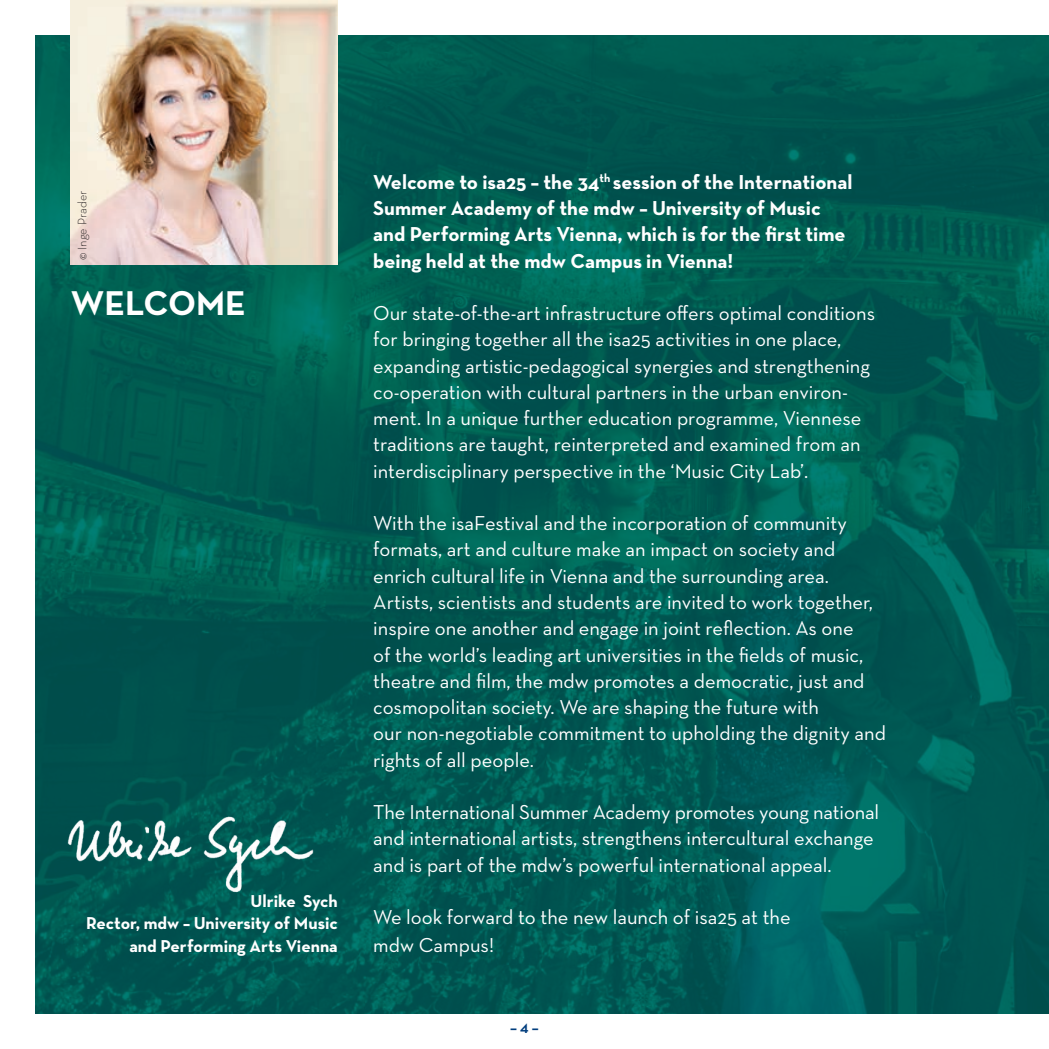
<style>
.page{position:relative;width:1049px;height:1049px;background:#fff}
.page>*{position:absolute;margin:0;border:0;box-sizing:border-box;transform-origin:0 0}
.t1{font:700 35px "Neutraface Text";color:#fff}
.t2{font:20.5px/26.2px "Neutraface Text";color:#fff}
.t3{font:700 20.5px/26.2px "Neutraface Text";color:#fff}
.t4{font:700 17.5px/22.5px "Neutraface Text";color:#fff;text-align:right}
.t5{font:700 17.5px "Neutraface Display";color:#013d7d}
.t6{font:300 12.5px "Neutraface Text";letter-spacing:-.005em;color:#231f20}
</style>
<div class="page">
<img style="left:35px;top:35px;width:1014px;height:978px">
<img style="left:71px;top:0;width:267px;height:265px">
<img style="left:35px;top:780px;width:315px;height:137px">
<p class="t6" style="left:74px;top:260px;width:71px;rotate:-90deg">© Inge Prader</p>
<h1 class="t1" style="left:71px;top:280px;width:177px">WELCOME</h1>
<p class="t4" style="left:86px;top:889px;width:253px">Ulrike Sych<br>Rector, mdw – University of Music and Performing Arts Vienna</p>
<p class="t3" style="left:373px;top:169px;width:481px">Welcome to isa25 – the 34<sup>th</sup> session of the International Summer Academy of the mdw – University of Music and Performing Arts Vienna, which is for the first time being held at the mdw Campus in Vienna!</p>
<p class="t2" style="left:373px;top:300px;width:503px">Our state-of-the-art infrastructure offers optimal conditions for bringing together all the isa25 activities in one place, expanding artistic-pedagogical synergies and strengthening co-operation with cultural partners in the urban environ&shy;ment. In a unique further education programme, Viennese traditions are taught, reinterpreted and examined from an interdisciplinary perspective in the ‘Music City Lab’.</p>
<p class="t2" style="left:373px;top:510px;width:514px">With the isaFestival and the incorporation of community formats, art and culture make an impact on society and enrich cultural life in Vienna and the surrounding area.<br>Artists, scientists and students are invited to work together, inspire one another and engage in joint reflection. As one<br>of the world’s leading art universities in the fields of music, theatre and film, the mdw promotes a democratic, just and cosmopolitan society. We are shaping the future with<br>our non-negotiable commitment to upholding the dignity and rights of all people.</p>
<p class="t2" style="left:373px;top:799px;width:507px">The International Summer Academy promotes young national and international artists, strengthens intercultural exchange and is part of the mdw’s powerful international appeal.</p>
<p class="t2" style="left:373px;top:903px;width:419px;line-height:27.5px">We look forward to the new launch of isa25 at the mdw Campus!</p>
<p class="t5" style="left:510px;top:1017px;width:30px">– 4 –</p>
</div>
